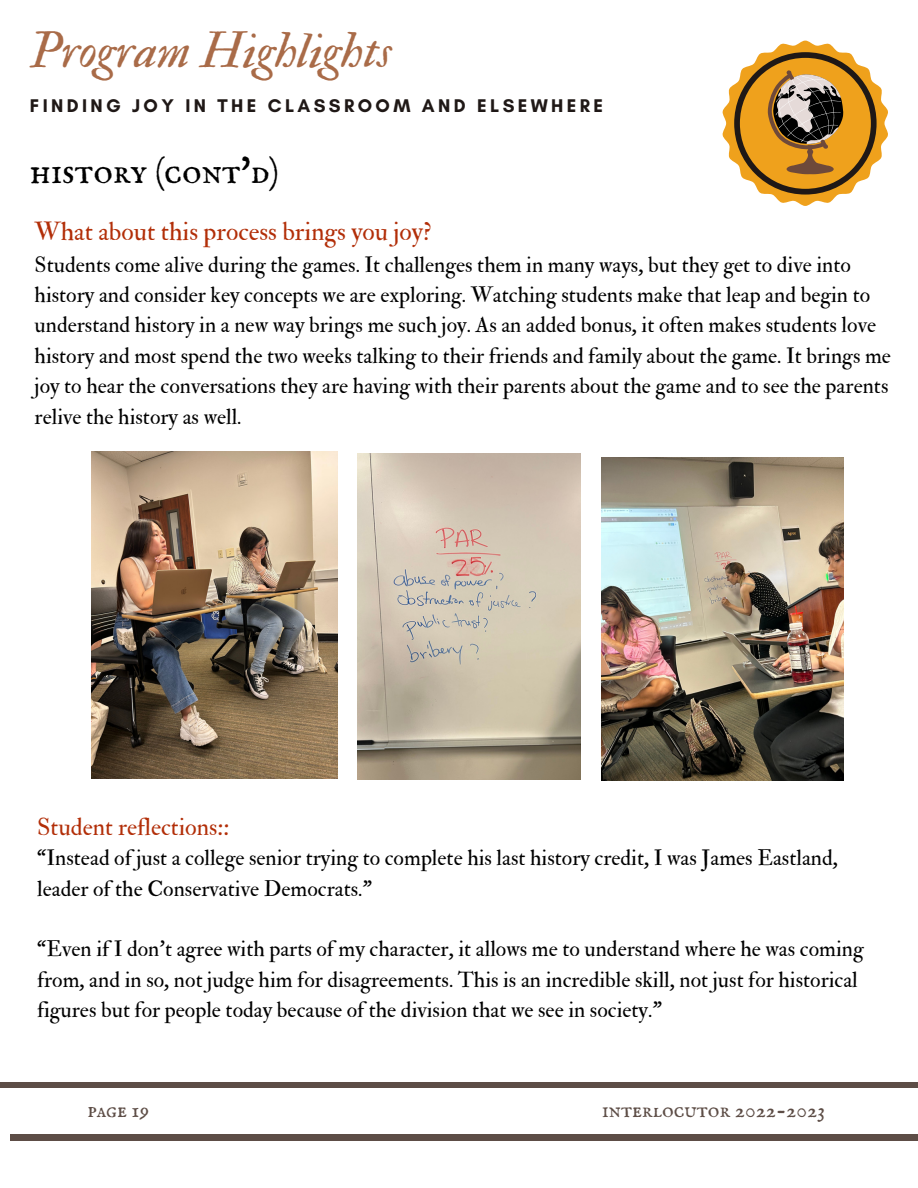
<style>
.page{position:relative;width:918px;height:1188px;background:#fff}
.page>*{position:absolute;margin:0;border:0;box-sizing:border-box;transform-origin:0 0}
.t1{font:49.65px "IM FELL Double Pica Italic";color:#a96b48}
.t2{font:36.45px "IM FELL English SC";color:#000}
.t3{font:25.65px "IM FELL Double Pica Roman";color:#b22e08}
.t4{font:24.15px "IM FELL Double Pica Roman";color:#b22e08}
.t5{font:21.75px/30.3px "IM FELL Double Pica Roman";color:#000}
.t6{font:21.75px "IM FELL English SC";color:#5d4d46}
.t7{font:700 18.75px "Glacial Indifference";letter-spacing:.18em;color:#1f1816}
</style>
<div class="page">
<div style="left:0;top:1082px;width:918px;height:6px;background:#5d4d46"></div>
<div style="left:10px;top:1135px;width:908px;height:6px;background:#5d4d46"></div>
<svg style="left:723px;top:41px;width:165px;height:165px"></svg>
<img style="left:92px;top:452px;width:245px;height:326px">
<img style="left:358px;top:453px;width:222px;height:326px">
<img style="left:602px;top:457px;width:241px;height:323px">
<p class="t1" style="left:30px;top:20px;width:363px">Program Highlights</p>
<p class="t7" style="left:30px;top:94px;width:575px">FINDING JOY IN THE CLASSROOM AND ELSEWHERE</p>
<p class="t2" style="left:30px;top:150px;width:251px">history (cont'd)</p>
<p class="t3" style="left:35px;top:216px;width:399px">What about this process brings you joy?</p>
<p class="t5" style="left:35px;top:250px;width:858px">Students come alive during the games. It challenges them in many ways, but they get to dive into history and consider key concepts we are exploring. Watching students make that leap and begin to understand history in a new way brings me such joy. As an added bonus, it often makes students love history and most spend the two weeks talking to their friends and family about the game. It brings me joy to hear the conversations they are having with their parents about the game and to see the parents relive the history as well.</p>
<p class="t4" style="left:37px;top:812px;width:194px">Student reflections::</p>
<p class="t5" style="left:37px;top:843px;width:802px">“Instead of just a college senior trying to complete his last history credit, I was James Eastland, leader of the Conservative Democrats."</p>
<p class="t5" style="left:37px;top:934px;width:828px">“Even if I don’t agree with parts of my character, it allows me to understand where he was coming from, and in so, not judge him for disagreements. This is an incredible skill, not just for historical figures but for people today because of the division that we see in society."</p>
<p class="t6" style="left:87px;top:1098px;width:63px">page 19</p>
<p class="t6" style="left:602px;top:1098px;width:225px">interlocutor 2022-2023</p>
</div>
